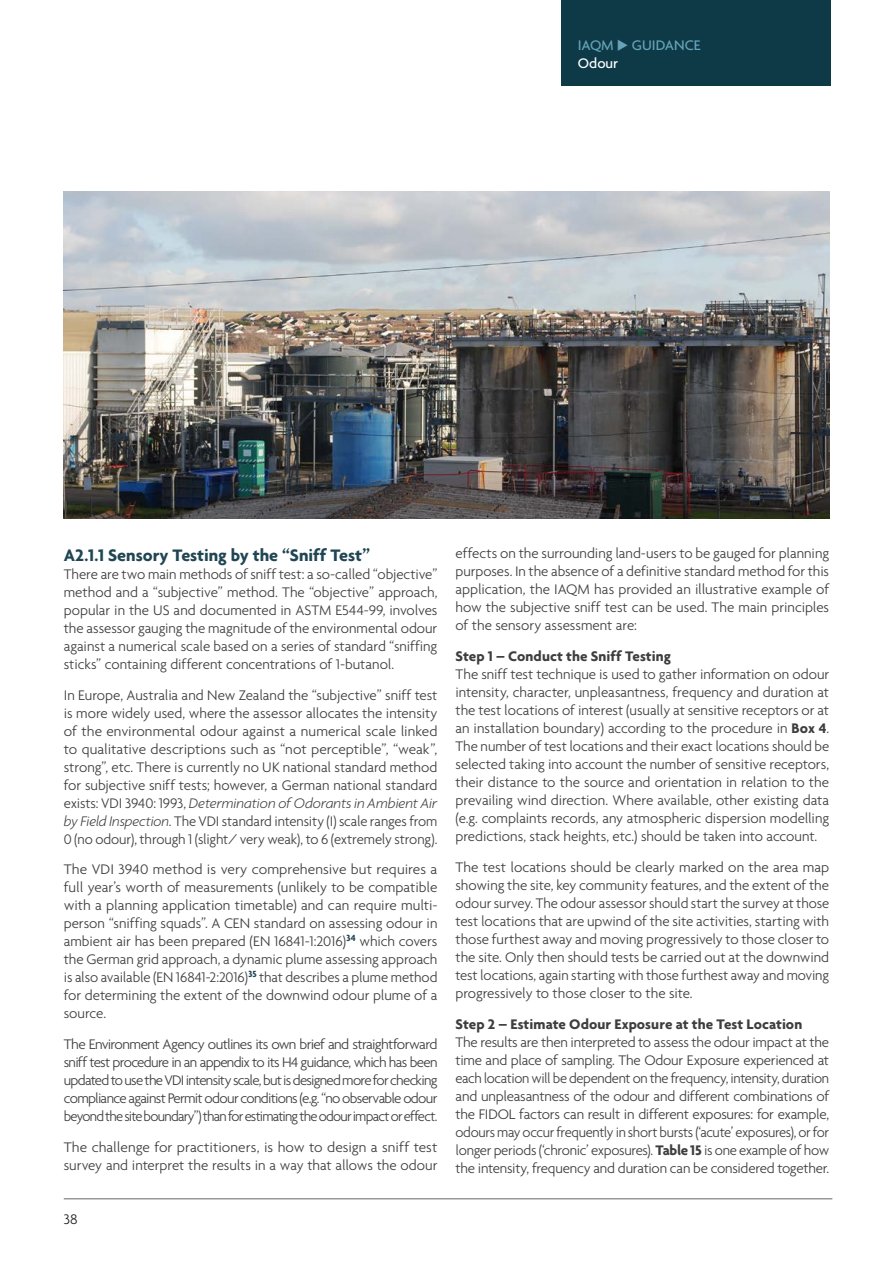
<style>
.page{position:relative;width:893px;height:1263px;background:#fff}
.page>*{position:absolute;margin:0;border:0;box-sizing:border-box;transform-origin:0 0}
._03_RevisedBody_Just{font:700 18px "Agenda";color:#214653}
._03_RevisedBody_Just-2{font:300 15px/18px "Agenda";letter-spacing:-.005em;color:#3e3e3f;text-align:justify}
.t1{font:700 15px "Agenda";letter-spacing:.005em;color:#3e3e3f}
.t2{font:500 15px/18px "Agenda";color:#66a3b7}
.t3{font:300 15px "Agenda";color:#231f20}
.s1{color:#fff}
.s2{font-style:italic}
.s3{font-weight:700}
</style>
<div class="page">
<div style="left:561px;top:0;width:269px;height:85px;background:#0e3a48"></div>
<hr style="left:64px;top:1198px;width:768px;height:1px;background:#636569">
<img style="left:64px;top:191px;width:765px;height:328px">
<p class="t2" style="left:578px;top:36px;width:124px">IAQM ◆ GUIDANCE<br><span class="s1">Odour</span></p>
<p class="_03_RevisedBody_Just" style="left:64px;top:544px;width:308px">A2.1.1 Sensory Testing by the “Sniff Test”</p>
<p class="_03_RevisedBody_Just-2" style="left:64px;top:565px;width:375px">There are two main methods of sniff test: a so-called “objective” method and a “subjective” method. The “objective” approach, popular in the US and documented in ASTM E544-99, involves the assessor gauging the magnitude of the environmental odour against a numerical scale based on a series of standard “sniffing sticks” containing different concentrations of 1-butanol.</p>
<p class="_03_RevisedBody_Just-2" style="left:64px;top:685px;width:375px">In Europe, Australia and New Zealand the “subjective” sniff test is more widely used, where the assessor allocates the intensity of the environmental odour against a numerical scale linked to qualitative descriptions such as “not perceptible”, “weak”, strong”, etc. There is currently no UK national standard method for subjective sniff tests; however, a German national standard exists: VDI 3940: 1993, <span class="s2">Determination of Odorants in Ambient Air by Field Inspection</span>. The VDI standard intensity (I) scale ranges from 0 (no odour), through 1 (slight/ very weak), to 6 (extremely strong).</p>
<p class="_03_RevisedBody_Just-2" style="left:64px;top:860px;width:375px">The VDI 3940 method is very comprehensive but requires a full year’s worth of measurements (unlikely to be compatible with a planning application timetable) and can require multi&shy;person “sniffing squads”. A CEN standard on assessing odour in ambient air has been prepared (EN 16841-1:2016)<sup>34</sup> which covers the German grid approach, a dynamic plume assessing approach is also available (EN 16841-2:2016)<sup>35</sup> that describes a plume method for determining the extent of the downwind odour plume of a source.</p>
<p class="_03_RevisedBody_Just-2" style="left:64px;top:1035px;width:375px">The Environment Agency outlines its own brief and straightforward sniff test procedure in an appendix to its H4 guidance, which has been updated to use the VDI intensity scale, but is designed more for checking compliance against Permit odour conditions (e.g. “no observable odour beyond the site boundary”) than for estimating the odour impact or effect.</p>
<p class="_03_RevisedBody_Just-2" style="left:64px;top:1138px;width:375px">The challenge for practitioners, is how to design a sniff test survey and interpret the results in a way that allows the odour</p>
<p class="t3" style="left:64px;top:1210px;width:15px">38</p>
<p class="_03_RevisedBody_Just-2" style="left:455px;top:544px;width:375px">effects on the surrounding land-users to be gauged for planning purposes. In the absence of a definitive standard method for this application, the IAQM has provided an illustrative example of how the subjective sniff test can be used. The main principles of the sensory assessment are:</p>
<p class="t1" style="left:455px;top:647px;width:217px">Step 1 – Conduct the Sniff Testing</p>
<p class="_03_RevisedBody_Just-2" style="left:455px;top:665px;width:375px">The sniff test technique is used to gather information on odour intensity, character, unpleasantness, frequency and duration at the test locations of interest (usually at sensitive receptors or at an installation boundary) according to the procedure in <span class="s3">Box 4</span>.<br>The number of test locations and their exact locations should be selected taking into account the number of sensitive receptors, their distance to the source and orientation in relation to the prevailing wind direction. Where available, other existing data (e.g. complaints records, any atmospheric dispersion modelling predictions, stack heights, etc.) should be taken into account.</p>
<p class="_03_RevisedBody_Just-2" style="left:455px;top:858px;width:375px">The test locations should be clearly marked on the area map showing the site, key community features, and the extent of the odour survey. The odour assessor should start the survey at those test locations that are upwind of the site activities, starting with those furthest away and moving progressively to those closer to the site. Only then should tests be carried out at the downwind test locations, again starting with those furthest away and moving progressively to those closer to the site.</p>
<p class="t1" style="left:455px;top:1015px;width:348px">Step 2 – Estimate Odour Exposure at the Test Location</p>
<p class="_03_RevisedBody_Just-2" style="left:455px;top:1033px;width:375px">The results are then interpreted to assess the odour impact at the time and place of sampling. The Odour Exposure experienced at each location will be dependent on the frequency, intensity, duration and unpleasantness of the odour and different combinations of the FIDOL factors can result in different exposures: for example, odours may occur frequently in short bursts (‘acute’ exposures), or for longer periods (‘chronic’ exposures). <span class="s3">Table 15</span> is one example of how the intensity, frequency and duration can be considered together.</p>
</div>
